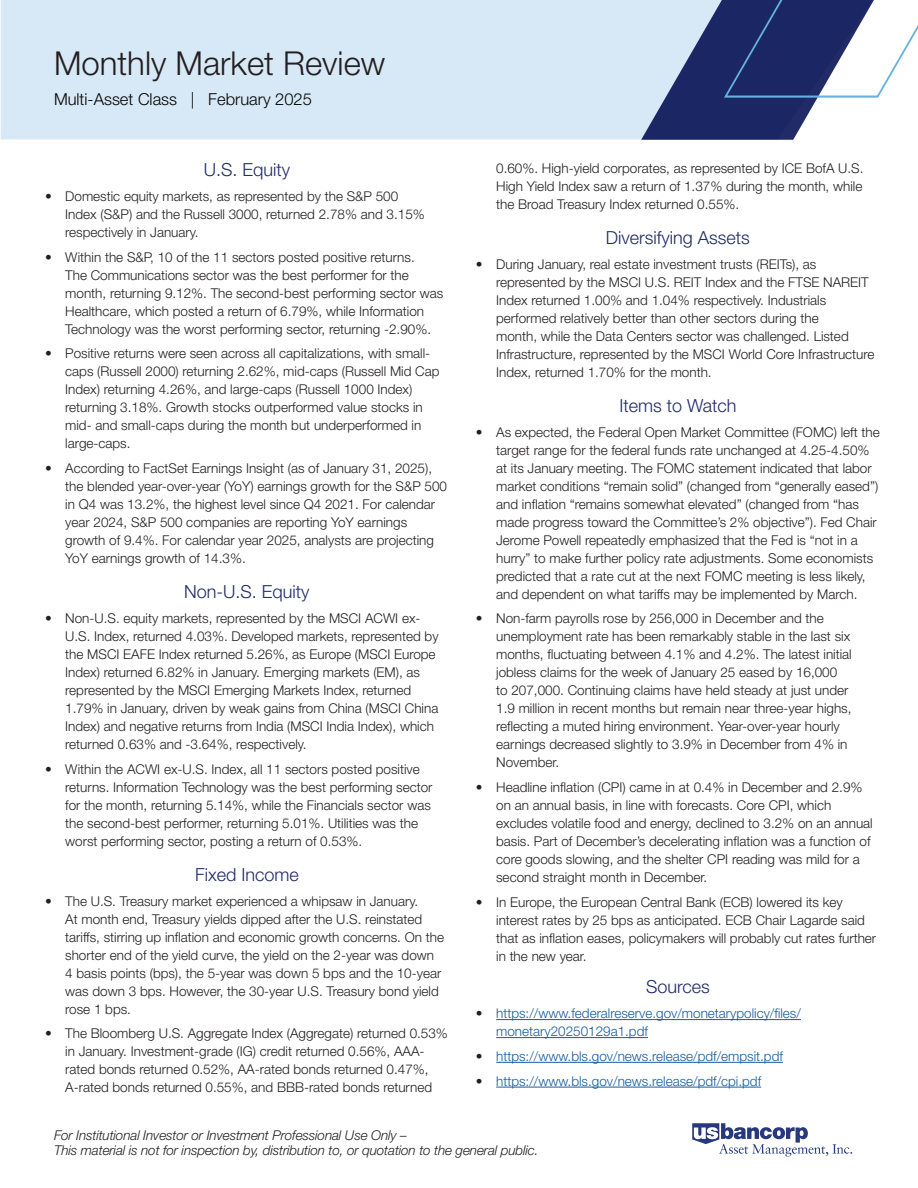
<style>
.page{position:relative;width:918px;height:1188px;background:#fff}
.page>*{position:absolute;margin:0;border:0;box-sizing:border-box;transform-origin:0 0}
.t1{font:300 33px "Helvetica Neue LT Std";color:#231f20}
.t2{font:300 18px "Helvetica Neue LT Std";color:#202b68}
.t3{font:300 16.5px "Helvetica Neue LT Std";color:#040503}
.t4{font:300 13.5px/18px "Helvetica Neue LT Std";color:#231f20}
.t5{font:300 13.5px/18px "Helvetica Neue LT Std";color:#175d9e}
.t6{font:italic 300 13.5px/15px "Helvetica Neue LT Std";letter-spacing:-.01em;color:#231f20}
.s1{color:#231f20}
</style>
<div class="page">
<div style="left:1px;top:0;width:640px;height:139px;background:#d7e8f6"></div>
<svg style="left:641px;top:0;width:277px;height:140px"></svg>
<svg style="left:692px;top:1123px;width:160px;height:34px"></svg>
<hr style="left:496px;top:1019px;width:305px;height:1px;background:#175d9e">
<hr style="left:496px;top:1037px;width:152px;height:1px;background:#175d9e">
<hr style="left:496px;top:1062px;width:287px;height:1px;background:#175d9e">
<hr style="left:496px;top:1087px;width:265px;height:1px;background:#175d9e">
<h1 class="t1" style="left:54px;top:43px;width:333px">Monthly Market Review</h1>
<p class="t3" style="left:54px;top:90px;width:259px">Multi-Asset Class | February 2025</p>
<h2 class="t2" style="left:204px;top:159px;width:88px">U.S. Equity</h2>
<p class="t4" style="left:65px;top:187px;width:361px;text-indent:-20px">• Domestic equity markets, as represented by the S&amp;P 500<br>Index (S&amp;P) and the Russell 3000, returned 2.78% and 3.15% respectively in January.</p>
<p class="t4" style="left:65px;top:248px;width:380px;text-indent:-20px">• Within the S&amp;P, 10 of the 11 sectors posted positive returns.<br>The Communications sector was the best performer for the month, returning 9.12%. The second-best performing sector was Healthcare, which posted a return of 6.79%, while Information Technology was the worst performing sector, returning -2.90%.</p>
<p class="t4" style="left:65px;top:344px;width:376px;text-indent:-20px">• Positive returns were seen across all capitalizations, with small&shy;caps (Russell 2000) returning 2.62%, mid-caps (Russell Mid Cap Index) returning 4.26%, and large-caps (Russell 1000 Index) returning 3.18%. Growth stocks outperformed value stocks in mid- and small-caps during the month but underperformed in large-caps.</p>
<p class="t4" style="left:65px;top:459px;width:383px;text-indent:-20px">• According to FactSet Earnings Insight (as of January 31, 2025), the blended year-over-year (YoY) earnings growth for the S&amp;P 500 in Q4 was 13.2%, the highest level since Q4 2021. For calendar year 2024, S&amp;P 500 companies are reporting YoY earnings growth of 9.4%. For calendar year 2025, analysts are projecting YoY earnings growth of 14.3%.</p>
<h2 class="t2" style="left:184px;top:581px;width:127px">Non-U.S. Equity</h2>
<p class="t4" style="left:65px;top:609px;width:375px;text-indent:-20px">• Non-U.S. equity markets, represented by the MSCI ACWI ex-U.S. Index, returned 4.03%. Developed markets, represented by the MSCI EAFE Index returned 5.26%, as Europe (MSCI Europe Index) returned 6.82% in January. Emerging markets (EM), as represented by the MSCI Emerging Markets Index, returned 1.79% in January, driven by weak gains from China (MSCI China Index) and negative returns from India (MSCI India Index), which returned 0.63% and -3.64%, respectively.</p>
<p class="t4" style="left:65px;top:760px;width:369px;text-indent:-20px">• Within the ACWI ex-U.S. Index, all 11 sectors posted positive returns. Information Technology was the best performing sector for the month, returning 5.14%, while the Financials sector was the second-best performer, returning 5.01%. Utilities was the worst performing sector, posting a return of 0.53%.</p>
<h2 class="t2" style="left:195px;top:863px;width:105px">Fixed Income</h2>
<p class="t4" style="left:65px;top:892px;width:380px;text-indent:-20px">• The U.S. Treasury market experienced a whipsaw in January.<br>At month end, Treasury yields dipped after the U.S. reinstated tariffs, stirring up inflation and economic growth concerns. On the shorter end of the yield curve, the yield on the 2-year was down 4 basis points (bps), the 5-year was down 5 bps and the 10-year was down 3 bps. However, the 30-year U.S. Treasury bond yield rose 1 bps.</p>
<p class="t4" style="left:45px;top:1024px;width:404px;text-align:center">• The Bloomberg U.S. Aggregate Index (Aggregate) returned 0.53% in January. Investment-grade (IG) credit returned 0.56%, AAA-<br>rated bonds returned 0.52%, AA-rated bonds returned 0.47%, A-rated bonds returned 0.55%, and BBB-rated bonds returned</p>
<p class="t4" style="left:496px;top:159px;width:369px;text-align:justify">0.60%. High-yield corporates, as represented by ICE BofA U.S.<br>High Yield Index saw a return of 1.37% during the month, while the Broad Treasury Index returned 0.55%.</p>
<h2 class="t2" style="left:606px;top:227px;width:145px">Diversifying Assets</h2>
<p class="t4" style="left:496px;top:255px;width:380px;text-indent:-20px">• During January, real estate investment trusts (REITs), as represented by the MSCI U.S. REIT Index and the FTSE NAREIT Index returned 1.00% and 1.04% respectively. Industrials performed relatively better than other sectors during the<br>month, while the Data Centers sector was challenged. Listed Infrastructure, represented by the MSCI World Core Infrastructure Index, returned 1.70% for the month.</p>
<h2 class="t2" style="left:619px;top:395px;width:118px">Items to Watch</h2>
<p class="t4" style="left:496px;top:423px;width:385px;text-indent:-20px">• As expected, the Federal Open Market Committee (FOMC) left the target range for the federal funds rate unchanged at 4.25-4.50% at its January meeting. The FOMC statement indicated that labor market conditions “remain solid” (changed from “generally eased”) and inflation “remains somewhat elevated” (changed from “has made progress toward the Committee’s 2% objective”). Fed Chair Jerome Powell repeatedly emphasized that the Fed is “not in a hurry” to make further policy rate adjustments. Some economists predicted that a rate cut at the next FOMC meeting is less likely, and dependent on what tariffs may be implemented by March.</p>
<p class="t4" style="left:496px;top:609px;width:357px;text-indent:-20px">• Non-farm payrolls rose by 256,000 in December and the unemployment rate has been remarkably stable in the last six months, fluctuating between 4.1% and 4.2%. The latest initial jobless claims for the week of January 25 eased by 16,000 to 207,000. Continuing claims have held steady at just under 1.9 million in recent months but remain near three-year highs, reflecting a muted hiring environment. Year-over-year hourly earnings decreased slightly to 3.9% in December from 4% in November.</p>
<p class="t4" style="left:496px;top:778px;width:378px;text-indent:-20px">• Headline inflation (CPI) came in at 0.4% in December and 2.9% on an annual basis, in line with forecasts. Core CPI, which excludes volatile food and energy, declined to 3.2% on an annual basis. Part of December’s decelerating inflation was a function of core goods slowing, and the shelter CPI reading was mild for a second straight month in December.</p>
<p class="t4" style="left:496px;top:893px;width:382px;text-indent:-20px">• In Europe, the European Central Bank (ECB) lowered its key interest rates by 25 bps as anticipated. ECB Chair Lagarde said that as inflation eases, policymakers will probably cut rates further in the new year.</p>
<h2 class="t2" style="left:646px;top:976px;width:65px">Sources</h2>
<p class="t5" style="left:496px;top:1004px;width:306px;text-indent:-20px"><span class="s1">•</span> https://www.federalreserve.gov/monetarypolicy/files/ monetary20250129a1.pdf</p>
<p class="t5" style="left:476px;top:1047px;width:309px"><span class="s1">•</span> https://www.bls.gov/news.release/pdf/empsit.pdf</p>
<p class="t5" style="left:476px;top:1072px;width:287px"><span class="s1">•</span> https://www.bls.gov/news.release/pdf/cpi.pdf</p>
<p class="t6" style="left:54px;top:1127px;width:486px">For Institutional Investor or Investment Professional Use Only –<br>This material is not for inspection by, distribution to, or quotation to the general public.</p>
</div>
